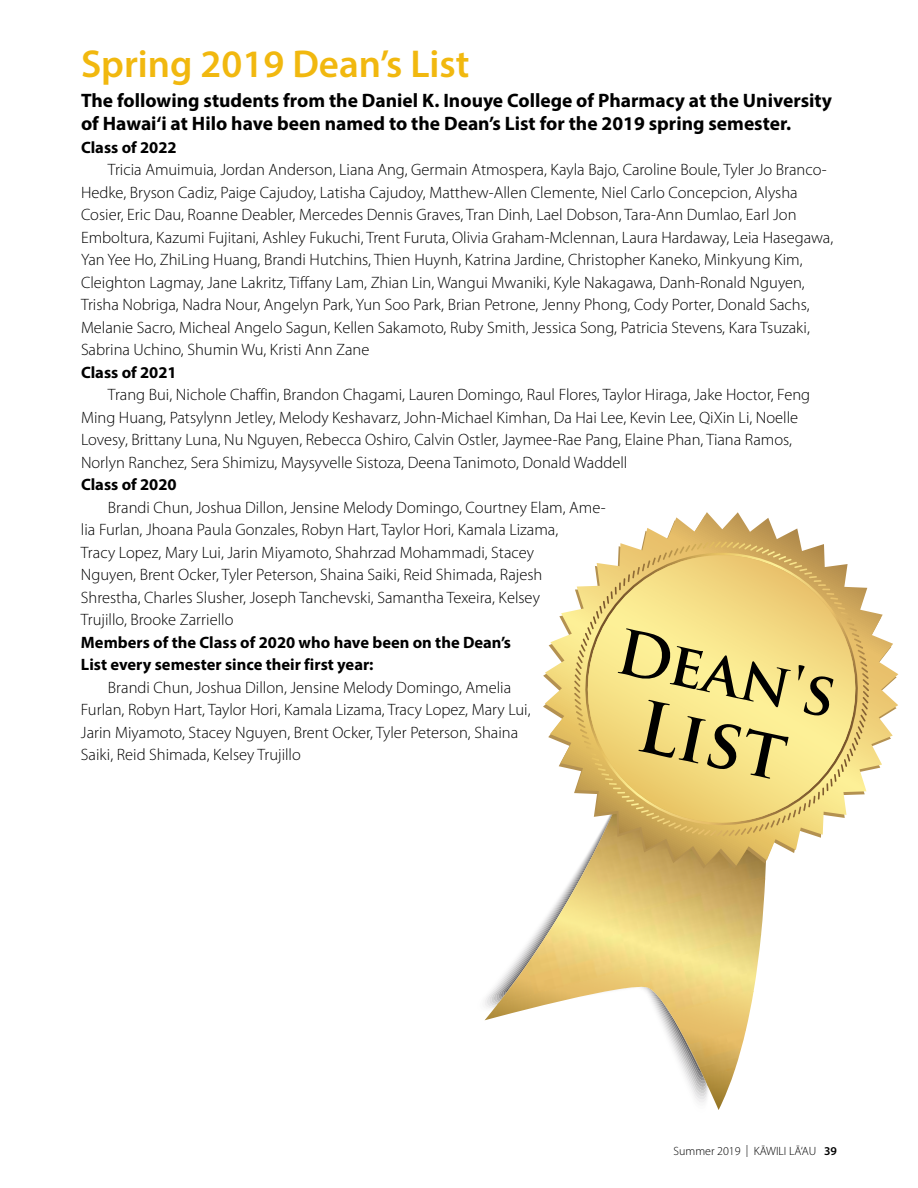
<style>
.page{position:relative;width:918px;height:1188px;background:#fff}
.page>*{position:absolute;margin:0;border:0;box-sizing:border-box;transform-origin:0 0}
.t1{font:700 69px "Trajan Pro";color:#000}
.t2{font:700 60px "Trajan Pro";color:#000}
.t3{font:600 39px "Myriad Pro";color:#f1b80f}
.t4{font:700 19.5px/23.4px "Myriad Pro";color:#000}
.t5{font:300 16.5px/22.5px "Myriad Pro";color:#000}
.t6{font:700 16.5px "Myriad Pro";color:#000}
.t7{font:300 12px "Myriad Pro";color:#000}
.s1{font-weight:700}
.s2{font-weight:600}
</style>
<div class="page">
<img style="left:620px;top:869px;width:146px;height:12px">
<img style="left:620px;top:879px;width:145px;height:110px">
<img style="left:639px;top:934px;width:122px;height:57px">
<img style="left:709px;top:991px;width:45px;height:39px">
<img style="left:709px;top:1030px;width:37px;height:39px">
<img style="left:709px;top:1069px;width:26px;height:41px">
<svg style="left:641px;top:987px;width:68px;height:116px"></svg>
<img style="left:621px;top:966px;width:24px;height:22px">
<img style="left:485px;top:971px;width:141px;height:49px">
<svg style="left:486px;top:869px;width:134px;height:138px"></svg>
<img style="left:512px;top:965px;width:22px;height:35px">
<img style="left:497px;top:984px;width:20px;height:21px">
<svg style="left:545px;top:512px;width:353px;height:354px"></svg>
<svg style="left:571px;top:541px;width:301px;height:299px"></svg>
<svg style="left:574px;top:555px;width:296px;height:282px;background:#eed785"></svg>
<p class="t3" style="left:81px;top:39px;width:390px">Spring 2019 Dean’s List</p>
<p class="t4" style="left:81px;top:88px;width:753px">The following students from the Daniel K. Inouye College of Pharmacy at the University of Hawai‘i at Hilo have been named to the Dean’s List for the 2019 spring semester.</p>
<p class="t6" style="left:81px;top:137px;width:97px">Class of 2022</p>
<p class="t5" style="left:81px;top:159px;width:754px;text-indent:27px">Tricia Amuimuia, Jordan Anderson, Liana Ang, Germain Atmospera, Kayla Bajo, Caroline Boule, Tyler Jo Branco-Hedke, Bryson Cadiz, Paige Cajudoy, Latisha Cajudoy, Matthew-Allen Clemente, Niel Carlo Concepcion, Alysha Cosier, Eric Dau, Roanne Deabler, Mercedes Dennis Graves, Tran Dinh, Lael Dobson, Tara-Ann Dumlao, Earl Jon Emboltura, Kazumi Fujitani, Ashley Fukuchi, Trent Furuta, Olivia Graham-Mclennan, Laura Hardaway, Leia Hasegawa, Yan Yee Ho, ZhiLing Huang, Brandi Hutchins, Thien Huynh, Katrina Jardine, Christopher Kaneko, Minkyung Kim, Cleighton Lagmay, Jane Lakritz, Tiffany Lam, Zhian Lin, Wangui Mwaniki, Kyle Nakagawa, Danh-Ronald Nguyen, Trisha Nobriga, Nadra Nour, Angelyn Park, Yun Soo Park, Brian Petrone, Jenny Phong, Cody Porter, Donald Sachs, Melanie Sacro, Micheal Angelo Sagun, Kellen Sakamoto, Ruby Smith, Jessica Song, Patricia Stevens, Kara Tsuzaki, Sabrina Uchino, Shumin Wu, Kristi Ann Zane<br><span class="s1">Class of 2021</span></p>
<p class="t5" style="left:81px;top:384px;width:731px;text-indent:27px">Trang Bui, Nichole Chaffin, Brandon Chagami, Lauren Domingo, Raul Flores, Taylor Hiraga, Jake Hoctor, Feng Ming Huang, Patsylynn Jetley, Melody Keshavarz, John-Michael Kimhan, Da Hai Lee, Kevin Lee, QiXin Li, Noelle Lovesy, Brittany Luna, Nu Nguyen, Rebecca Oshiro, Calvin Ostler, Jaymee-Rae Pang, Elaine Phan, Tiana Ramos, Norlyn Ranchez, Sera Shimizu, Maysyvelle Sistoza, Deena Tanimoto, Donald Waddell<br><span class="s1">Class of 2020</span></p>
<p class="t5" style="left:81px;top:496px;width:526px;text-indent:27px">Brandi Chun, Joshua Dillon, Jensine Melody Domingo, Courtney Elam, Ame&shy;lia Furlan, Jhoana Paula Gonzales, Robyn Hart, Taylor Hori, Kamala Lizama,<br>Tracy Lopez, Mary Lui, Jarin Miyamoto, Shahrzad Mohammadi, Stacey<br>Nguyen, Brent Ocker, Tyler Peterson, Shaina Saiki, Reid Shimada, Rajesh Shrestha, Charles Slusher, Joseph Tanchevski, Samantha Texeira, Kelsey<br>Trujillo, Brooke Zarriello<br><span class="s1">Members of the Class of 2020 who have been on the Dean’s<br>List every semester since their first year:</span></p>
<p class="t5" style="left:81px;top:676px;width:451px;text-indent:27px">Brandi Chun, Joshua Dillon, Jensine Melody Domingo, Amelia Furlan, Robyn Hart, Taylor Hori, Kamala Lizama, Tracy Lopez, Mary Lui, Jarin Miyamoto, Stacey Nguyen, Brent Ocker, Tyler Peterson, Shaina Saiki, Reid Shimada, Kelsey Trujillo</p>
<p class="t2" style="left:625px;top:614px;width:224px;rotate:12deg">Dean's</p>
<p class="t1" style="left:647px;top:683px;width:152px;rotate:12deg">List</p>
<p class="t7" style="left:674px;top:1144px;width:165px">Summer 2019 | KĀWILI LĀ‘AU <span class="s2">39</span></p>
</div>
